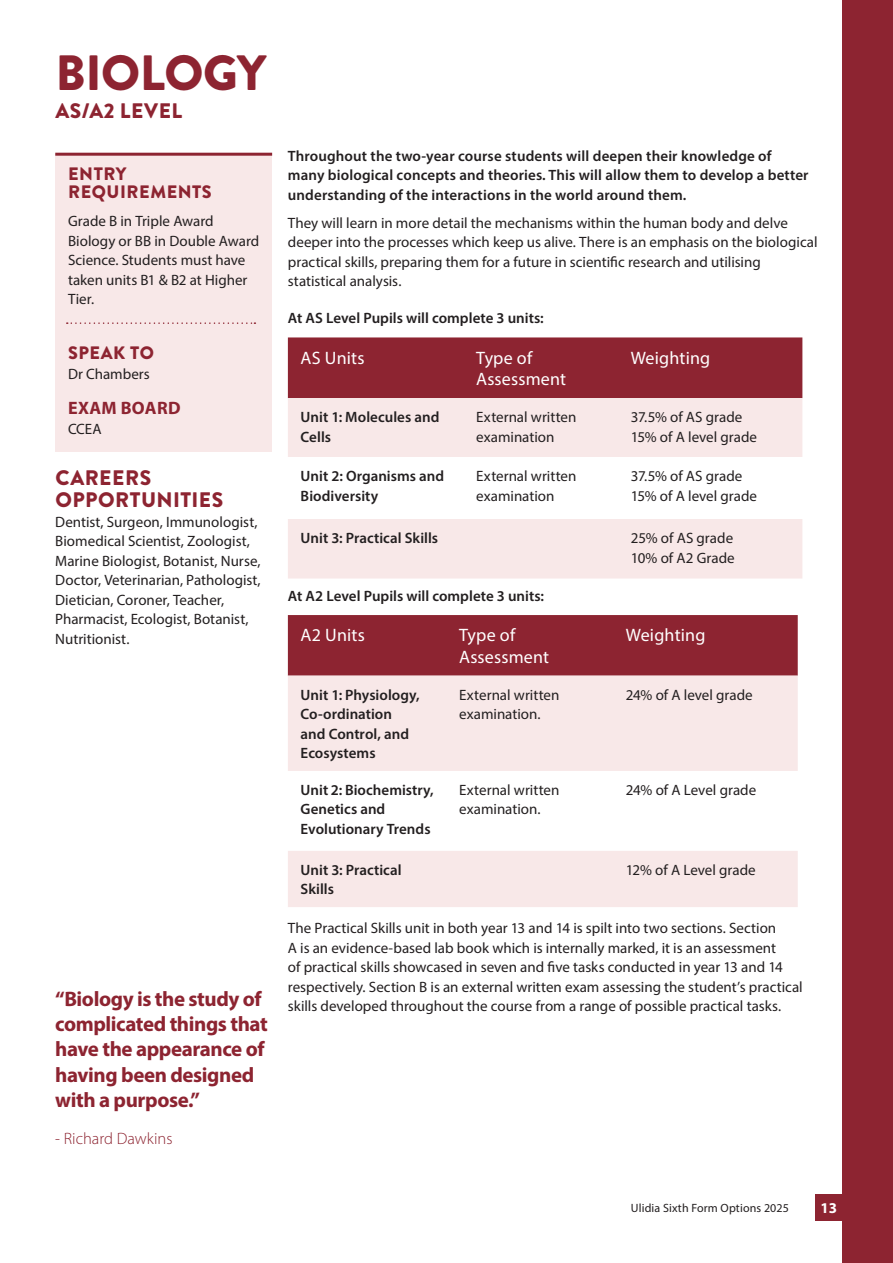
<style>
.page{position:relative;width:893px;height:1263px;background:#fff}
.page>*{position:absolute;margin:0;border:0;box-sizing:border-box;transform-origin:0 0}
.Contents_Title{font:900 49.5px "Brandon Grotesque";letter-spacing:-.01em;color:#8d2431}
.t1{font:700 21px/25.2px "Myriad Pro";letter-spacing:-.02em;color:#8d2431}
.Sub-Title{font:900 21px/22.5px "Brandon Grotesque";letter-spacing:.025em;color:#8d2431}
.Qualification_Type{font:900 21px "Brandon Grotesque";letter-spacing:.03em;color:#8d2431}
.t2{font:18px/21.6px "Myriad Pro";letter-spacing:.01em;color:#fff}
.Entry_Requirements_T{font:900 18px/18.6px "Brandon Grotesque";letter-spacing:.03em;color:#8d2431}
.Paragraph{font:700 18px "Myriad Pro";letter-spacing:.02em;color:#8d2431}
.t3{font:300 16.5px "Myriad Pro";color:#8d2431}
.Paragraph-2{font:15px/19.5px "Myriad Pro";color:#231f20}
.Paragraph-3{font:600 15px/19.5px "Myriad Pro";color:#231f20}
.Lead_Paragraph{font:600 15px/19.5px "Myriad Pro";letter-spacing:.01em;color:#231f20}
.t4{font:700 15px "Myriad Pro";color:#fff}
.t5{font:12px "Myriad Pro";letter-spacing:.01em;color:#231f20}
</style>
<div class="page">
<div style="left:816px;top:1194px;width:26px;height:26px;background:#8d2431"></div>
<div style="left:842px;top:0;width:51px;height:1263px;background:#8d2431"></div>
<div style="left:55px;top:154px;width:217px;height:298px;background:#f8e8e8"></div>
<div style="left:288px;top:337px;width:514px;height:61px;background:#8d2431"></div>
<svg style="left:288px;top:398px;width:514px;height:180px;fill:#f8e8e8"></svg>
<div style="left:288px;top:615px;width:510px;height:61px;background:#8d2431"></div>
<svg style="left:288px;top:676px;width:510px;height:231px;fill:#f8e8e8"></svg>
<hr style="left:55px;top:153px;width:217px;height:3px;background:#8d2431">
<svg style="left:67px;top:322px;width:188px;height:2px"></svg>
<p class="Contents_Title" style="left:56px;top:38px;width:212px">BIOLOGY</p>
<p class="Qualification_Type" style="left:55px;top:96px;width:128px">AS/A2 LEVEL</p>
<p class="Entry_Requirements_T" style="left:68px;top:164px;width:145px">ENTRY<br>REQUIREMENTS</p>
<p class="Paragraph-2" style="left:68px;top:211px;width:193px">Grade B in Triple Award<br>Biology or BB in Double Award<br>Science. Students must have taken units B1 &amp; B2 at Higher<br>Tier.</p>
<p class="Entry_Requirements_T" style="left:68px;top:344px;width:87px">SPEAK TO</p>
<p class="Paragraph-2" style="left:68px;top:364px;width:83px">Dr Chambers</p>
<p class="Paragraph" style="left:68px;top:397px;width:114px">EXAM BOARD</p>
<p class="Paragraph-2" style="left:68px;top:419px;width:35px">CCEA</p>
<p class="Sub-Title" style="left:55px;top:466px;width:169px">CAREERS<br>OPPORTUNITIES</p>
<p class="Paragraph-2" style="left:55px;top:511px;width:207px">Dentist, Surgeon, Immunologist,<br>Biomedical Scientist, Zoologist,<br>Marine Biologist, Botanist, Nurse,<br>Doctor, Veterinarian, Pathologist,<br>Dietician, Coroner, Teacher,<br>Pharmacist, Ecologist, Botanist,<br>Nutritionist.</p>
<p class="t1" style="left:55px;top:985px;width:214px">“Biology is the study of complicated things that have the appearance of having been designed with a purpose.”</p>
<p class="t3" style="left:55px;top:1128px;width:119px">- Richard Dawkins</p>
<p class="Lead_Paragraph" style="left:288px;top:146px;width:522px">Throughout the two-year course students will deepen their knowledge of many biological concepts and theories. This will allow them to develop a better understanding of the interactions in the world around them.</p>
<p class="Paragraph-2" style="left:288px;top:213px;width:531px">They will learn in more detail the mechanisms within the human body and delve deeper into the processes which keep us alive. There is an emphasis on the biological practical skills, preparing them for a future in scientific research and utilising statistical analysis.</p>
<p class="Paragraph-3" style="left:288px;top:308px;width:257px">At AS Level Pupils will complete 3 units:</p>
<p class="t2" style="left:301px;top:347px;width:65px">AS Units</p>
<p class="t2" style="left:476px;top:347px;width:91px">Type of<br>Assessment</p>
<p class="t2" style="left:631px;top:347px;width:81px">Weighting</p>
<p class="Paragraph-3" style="left:301px;top:407px;width:140px">Unit 1: Molecules and<br>Cells</p>
<p class="Paragraph-2" style="left:476px;top:407px;width:102px">External written examination</p>
<p class="Paragraph-2" style="left:631px;top:407px;width:128px">37.5% of AS grade<br>15% of A level grade</p>
<p class="Paragraph-3" style="left:301px;top:466px;width:145px">Unit 2: Organisms and<br>Biodiversity</p>
<p class="Paragraph-2" style="left:476px;top:466px;width:102px">External written examination</p>
<p class="Paragraph-2" style="left:631px;top:466px;width:128px">37.5% of AS grade<br>15% of A level grade</p>
<p class="Paragraph-3" style="left:301px;top:528px;width:139px">Unit 3: Practical Skills</p>
<p class="Paragraph-2" style="left:631px;top:528px;width:105px">25% of AS grade<br>10% of A2 Grade</p>
<p class="Paragraph-3" style="left:288px;top:585px;width:258px">At A2 Level Pupils will complete 3 units:</p>
<p class="t2" style="left:301px;top:624px;width:66px">A2 Units</p>
<p class="t2" style="left:459px;top:624px;width:91px">Type of<br>Assessment</p>
<p class="t2" style="left:626px;top:624px;width:81px">Weighting</p>
<p class="Paragraph-3" style="left:301px;top:684px;width:121px">Unit 1: Physiology,<br>Co-ordination and Control, and<br>Ecosystems</p>
<p class="Paragraph-2" style="left:459px;top:685px;width:102px">External written examination.</p>
<p class="Paragraph-2" style="left:626px;top:685px;width:128px">24% of A level grade</p>
<p class="Paragraph-3" style="left:301px;top:780px;width:135px">Unit 2: Biochemistry,<br>Genetics and<br>Evolutionary Trends</p>
<p class="Paragraph-2" style="left:459px;top:780px;width:102px">External written examination.</p>
<p class="Paragraph-2" style="left:626px;top:780px;width:132px">24% of A Level grade</p>
<p class="Paragraph-3" style="left:301px;top:860px;width:102px">Unit 3: Practical<br>Skills</p>
<p class="Paragraph-2" style="left:626px;top:860px;width:131px">12% of A Level grade</p>
<p class="Paragraph-2" style="left:288px;top:918px;width:516px">The Practical Skills unit in both year 13 and 14 is spilt into two sections. Section<br>A is an evidence-based lab book which is internally marked, it is an assessment<br>of practical skills showcased in seven and five tasks conducted in year 13 and 14 respectively. Section B is an external written exam assessing the student’s practical skills developed throughout the course from a range of possible practical tasks.</p>
<p class="t5" style="left:631px;top:1200px;width:160px">Ulidia Sixth Form Options 2025</p>
<p class="t4" style="left:820px;top:1198px;width:18px">13</p>
</div>
